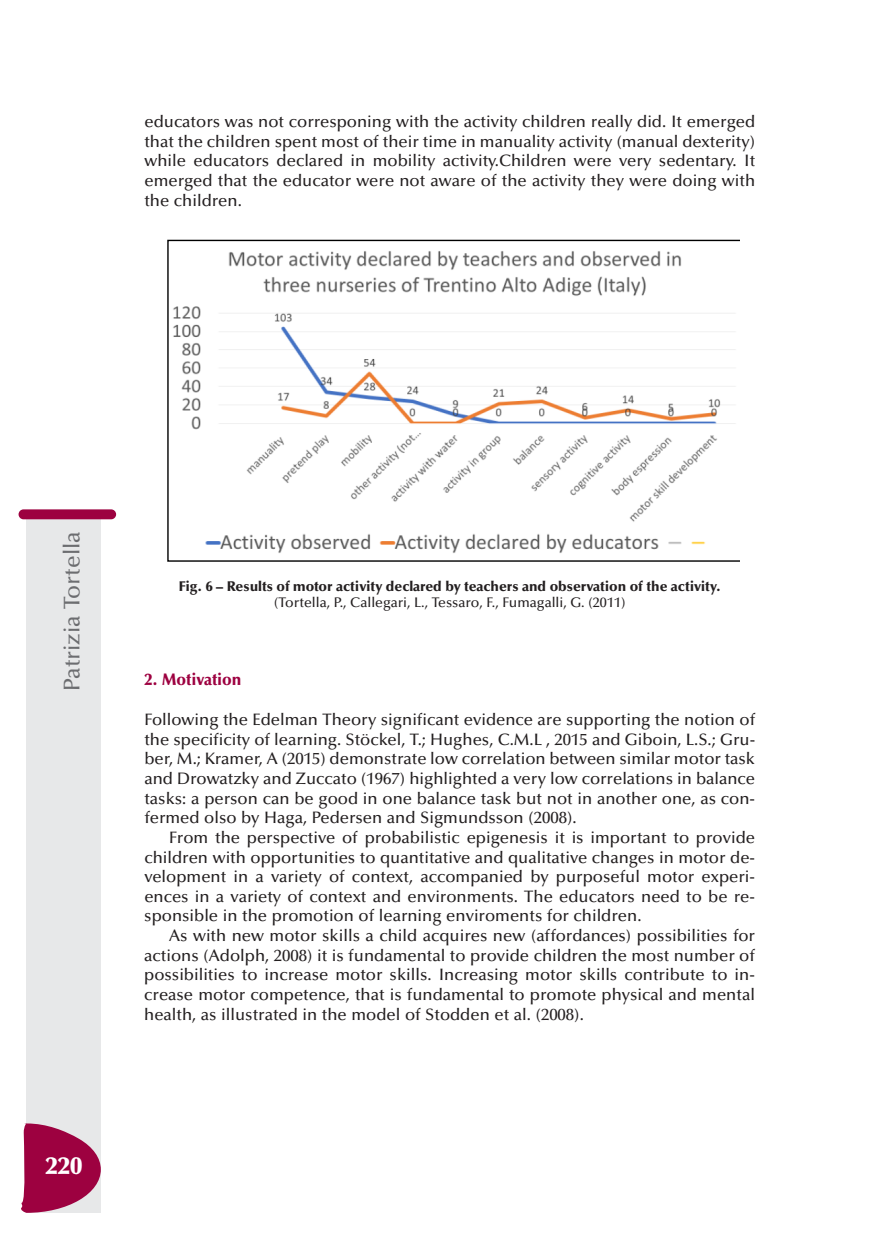
<style>
.page{position:relative;width:869px;height:1241px;background:#fff}
.page>*{position:absolute;margin:0;border:0;box-sizing:border-box;transform-origin:0 0}
.t1{font:900 24.5px "Optima";color:#fff}
.t2{font:500 22.75px "Optima";color:#6c6d70}
.t3{font:500 16.62px/19.6px "Optima";color:#231f20;text-align:justify}
.t4{font:900 16.62px "Optima";color:#9d0140;scale:.95 1}
.t5{font:900 14px "Optima";color:#231f20}
.t6{font:500 14px "Optima";color:#231f20}
</style>
<div class="page">
<svg style="left:167px;top:240px;width:572px;height:321px"></svg>
<div style="left:27px;top:517px;width:74px;height:695px;background:#e7e8e9"></div>
<div style="left:19px;top:509px;width:97px;height:10px;background:#9d0140;border-radius:5px"></div>
<svg style="left:21px;top:1122px;width:80px;height:90px"></svg>
<p class="t3" style="left:144px;top:113px;width:612px">educators was not corresponing with the activity children really did. It emerged that the children spent most of their time in manuality activity (manual dexterity) while educators declared in mobility activity.Children were very sedentary. It emerged that the educator were not aware of the activity they were doing with the children.</p>
<h2 class="t2" style="left:63px;top:690px;width:161px;rotate:-90deg">Patrizia Tortella</h2>
<h1 class="t1" style="left:45px;top:1155px;width:38px">220</h1>
<p class="t5" style="left:179px;top:580px;width:543px">Fig. 6 – Results of motor activity declared by teachers and observation of the activity.</p>
<p class="t6" style="left:274px;top:597px;width:353px">(Tortella, P., Callegari, L., Tessaro, F., Fumagalli, G. (2011)</p>
<p class="t4" style="left:144px;top:673px;width:103px">2. Motivation</p>
<p class="t3" style="left:144px;top:711px;width:612px">Following the Edelman Theory significant evidence are supporting the notion of the specificity of learning. Stöckel, T.; Hughes, C.M.L , 2015 and Giboin, L.S.; Gru&shy;ber, M.; Kramer, A (2015) demonstrate low correlation between similar motor task and Drowatzky and Zuccato (1967) highlighted a very low correlations in balance tasks: a person can be good in one balance task but not in another one, as con&shy;fermed olso by Haga, Pedersen and Sigmundsson (2008).</p>
<p class="t3" style="left:144px;top:829px;width:612px;text-indent:25px">From the perspective of probabilistic epigenesis it is important to provide children with opportunities to quantitative and qualitative changes in motor de&shy;velopment in a variety of context, accompanied by purposeful motor experi&shy;ences in a variety of context and environments. The educators need to be re&shy;sponsible in the promotion of learning enviroments for children.</p>
<p class="t3" style="left:144px;top:927px;width:612px;text-indent:25px">As with new motor skills a child acquires new (affordances) possibilities for actions (Adolph, 2008) it is fundamental to provide children the most number of possibilities to increase motor skills. Increasing motor skills contribute to in&shy;crease motor competence, that is fundamental to promote physical and mental health, as illustrated in the model of Stodden et al. (2008).</p>
</div>
